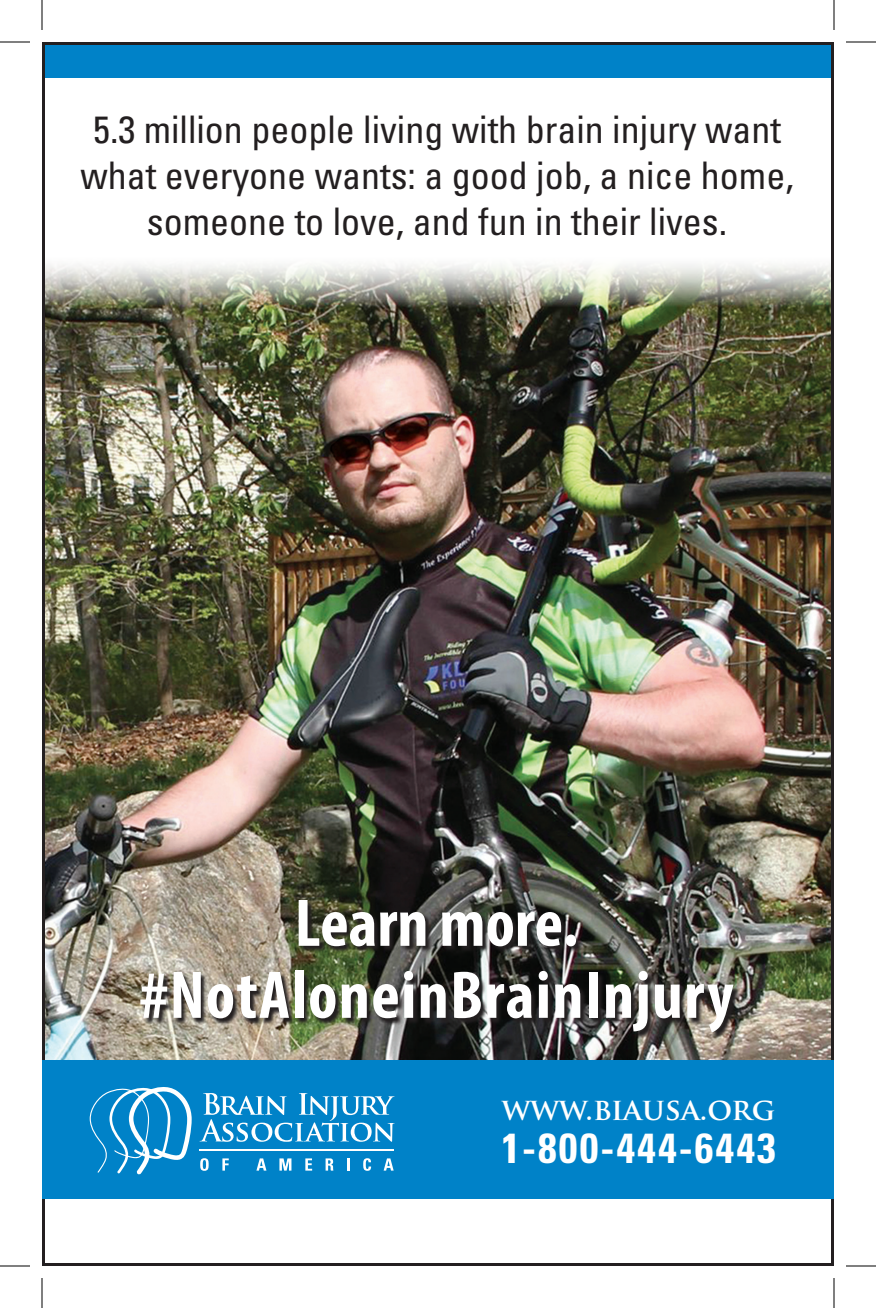
<style>
.page{position:relative;width:876px;height:1308px;background:#fff}
.page>*{position:absolute;margin:0;border:0;box-sizing:border-box;transform-origin:0 0}
.t1{font:700 condensed 68px "Myriad Pro";letter-spacing:.02em;color:#fff}
.t2{font:700 condensed 68px "Myriad Pro";color:#fff}
.t3{font:700 condensed 42px "Univers LT Std";letter-spacing:.05em;color:#fff}
.t4{font:condensed 38px "Univers LT Std";color:#231f20}
.t5{font:700 30px "Trajan Pro";color:#fff}
</style>
<div class="page">
<img style="left:46px;top:264px;width:784px;height:797px">
<div style="left:42px;top:42px;width:792px;height:36px;background:#0082c8"></div>
<div style="left:42px;top:1061px;width:792px;height:138px;background:#0082c8"></div>
<svg style="left:90px;top:1087px;width:102px;height:87px"></svg>
<hr style="left:200px;top:1149px;width:194px;height:2px;background:#fff">
<svg style="left:200px;top:1158px;width:9px;height:13px"></svg>
<svg style="left:222px;top:1158px;width:7px;height:13px"></svg>
<svg style="left:256px;top:1158px;width:10px;height:13px"></svg>
<svg style="left:279px;top:1158px;width:12px;height:13px"></svg>
<svg style="left:305px;top:1158px;width:7px;height:13px"></svg>
<svg style="left:326px;top:1158px;width:7px;height:13px"></svg>
<svg style="left:347px;top:1158px;width:2px;height:13px"></svg>
<svg style="left:363px;top:1158px;width:8px;height:13px"></svg>
<svg style="left:384px;top:1158px;width:10px;height:13px"></svg>
<svg style="left:200px;top:1093px;width:195px;height:49px"></svg>
<img style="left:141px;top:901px;width:599px;height:139px">
<hr style="left:0;top:42px;width:30px;height:1px;background:#000">
<hr style="left:846px;top:42px;width:30px;height:1px;background:#000">
<hr style="left:0;top:1266px;width:30px;height:1px;background:#000">
<hr style="left:846px;top:1266px;width:30px;height:1px;background:#000">
<hr style="left:42px;top:0;width:1px;height:30px;background:#000">
<hr style="left:42px;top:1278px;width:1px;height:30px;background:#000">
<hr style="left:834px;top:0;width:1px;height:30px;background:#000">
<hr style="left:834px;top:1278px;width:1px;height:30px;background:#000">
<p class="t4" style="left:93px;top:105px;width:689px">5.3 million people living with brain injury want</p>
<p class="t4" style="left:80px;top:151px;width:715px">what everyone wants: a good job, a nice home,</p>
<p class="t4" style="left:147px;top:197px;width:582px">someone to love, and fun in their lives.</p>
<p class="t2" style="left:295px;top:881px;width:285px">Learn more.</p>
<p class="t1" style="left:139px;top:953px;width:596px">#NotAloneinBrainInjury</p>
<p class="t5" style="left:502px;top:1090px;width:275px">WWW.BIAUSA.ORG</p>
<p class="t3" style="left:501px;top:1122px;width:276px">1-800-444-6443</p>
</div>
